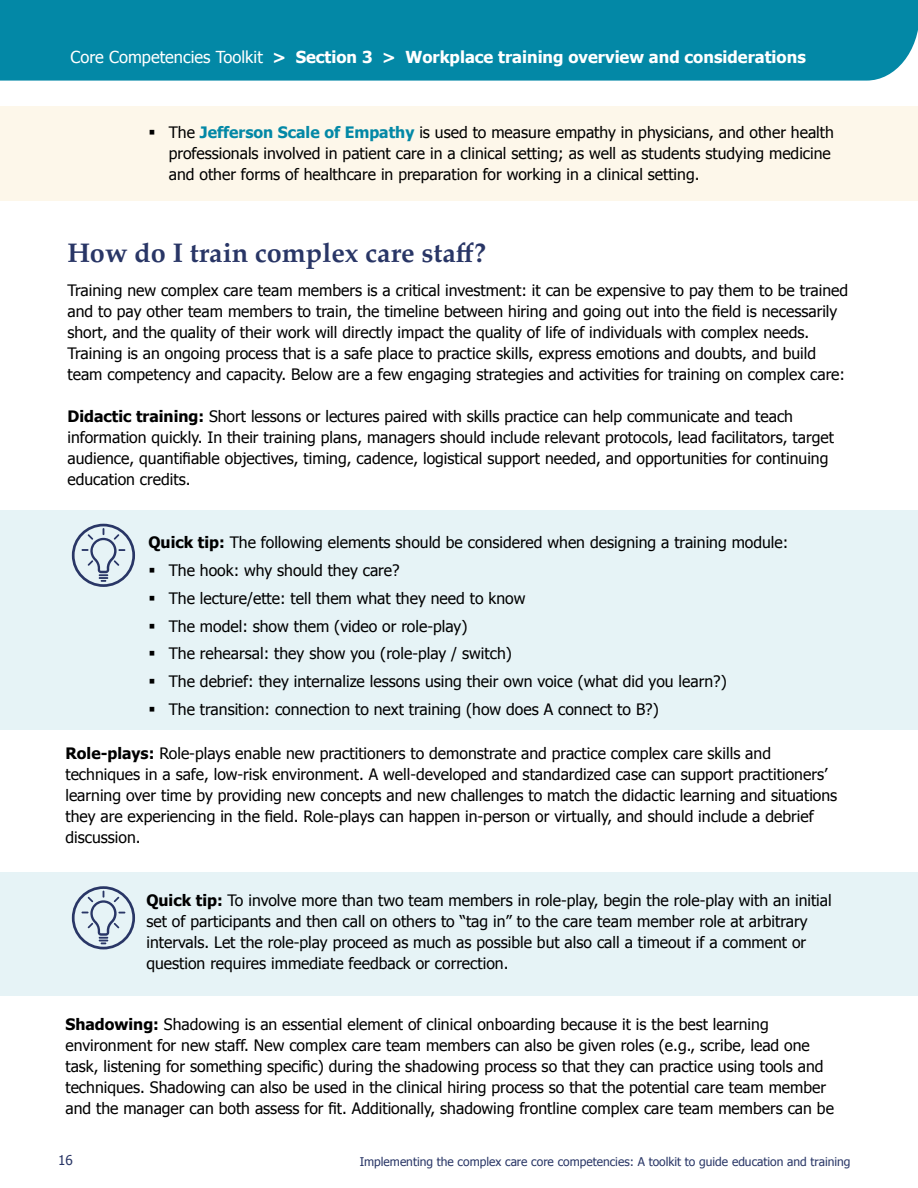
<style>
.page{position:relative;width:918px;height:1188px;background:#fff}
.page>*{position:absolute;margin:0;border:0;box-sizing:border-box;transform-origin:0 0}
.t1{font:700 27px "Palatino";color:#293666}
.t2{font:700 16.5px "Tahoma";color:#fff}
.t3{font:15.75px/21px "Tahoma";color:#000}
.t4{font:13.5px "Tahoma";color:#293666}
.t5{font:12px "Tahoma";color:#293666}
.s1{font-weight:400}
.s2{font-weight:700;color:#0388a6}
.s3{font-weight:700}
</style>
<div class="page">
<div style="left:0;top:0;width:918px;height:81px;background:#0388a6"></div>
<div style="left:0;top:873px;width:918px;height:123px;background:#e6f3f6"></div>
<div style="left:72px;top:886px;width:63px;height:63px;border:3px solid #293666;border-radius:50%"></div>
<svg style="left:82px;top:891px;width:43px;height:53px"></svg>
<div style="left:0;top:510px;width:918px;height:220px;background:#e6f3f6"></div>
<div style="left:0;top:107px;width:918px;height:94px;background:#fdf7ea"></div>
<div style="left:72px;top:524px;width:63px;height:63px;border:3px solid #293666;border-radius:50%"></div>
<svg style="left:82px;top:528px;width:43px;height:54px"></svg>
<p class="t2" style="left:71px;top:46px;width:737px"><span class="s1">Core Competencies Toolkit</span> &gt; Section 3 &gt; Workplace training overview and considerations</p>
<p class="t3" style="left:169px;top:121px;width:667px">The <span class="s2">Jefferson Scale of Empathy</span> is used to measure empathy in physicians, and other health professionals involved in patient care in a clinical setting; as well as students studying medicine and other forms of healthcare in preparation for working in a clinical setting.</p>
<h1 class="t1" style="left:68px;top:230px;width:420px">How do I train complex care staff?</h1>
<p class="t3" style="left:68px;top:280px;width:782px">Training new complex care team members is a critical investment: it can be expensive to pay them to be trained and to pay other team members to train, the timeline between hiring and going out into the field is necessarily short, and the quality of their work will directly impact the quality of life of individuals with complex needs.<br>Training is an ongoing process that is a safe place to practice skills, express emotions and doubts, and build team competency and capacity. Below are a few engaging strategies and activities for training on complex care:</p>
<p class="t3" style="left:68px;top:406px;width:768px"><span class="s3">Didactic training:</span> Short lessons or lectures paired with skills practice can help communicate and teach information quickly. In their training plans, managers should include relevant protocols, lead facilitators, target audience, quantifiable objectives, timing, cadence, logistical support needed, and opportunities for continuing education credits.</p>
<p class="t3" style="left:169px;top:528px;width:621px;line-height:27.8px;text-indent:-20px"><span class="s3">Quick tip:</span> The following elements should be considered when designing a training module:<br>The hook: why should they care?<br>The lecture/ette: tell them what they need to know<br>The model: show them (video or role-play)<br>The rehearsal: they show you (role-play / switch)<br>The debrief: they internalize lessons using their own voice (what did you learn?)<br>The transition: connection to next training (how does A connect to B?)</p>
<p class="t3" style="left:65px;top:742px;width:773px"><span class="s3">Role-plays:</span> Role-plays enable new practitioners to demonstrate and practice complex care skills and techniques in a safe, low-risk environment. A well-developed and standardized case can support practitioners’ learning over time by providing new concepts and new challenges to match the didactic learning and situations they are experiencing in the field. Role-plays can happen in-person or virtually, and should include a debrief discussion.</p>
<p class="t3" style="left:146px;top:889px;width:687px"><span class="s3">Quick tip:</span> To involve more than two team members in role-play, begin the role-play with an initial set of participants and then call on others to “tag in” to the care team member role at arbitrary intervals. Let the role-play proceed as much as possible but also call a timeout if a comment or question requires immediate feedback or correction.</p>
<p class="t3" style="left:65px;top:1013px;width:770px"><span class="s3">Shadowing:</span> Shadowing is an essential element of clinical onboarding because it is the best learning environment for new staff. New complex care team members can also be given roles (e.g., scribe, lead one task, listening for something specific) during the shadowing process so that they can practice using tools and techniques. Shadowing can also be used in the clinical hiring process so that the potential care team member and the manager can both assess for fit. Additionally, shadowing frontline complex care team members can be</p>
<p class="t4" style="left:58px;top:1151px;width:16px">16</p>
<p class="t5" style="left:360px;top:1154px;width:492px">Implementing the complex care core competencies: A toolkit to guide education and training</p>
</div>
